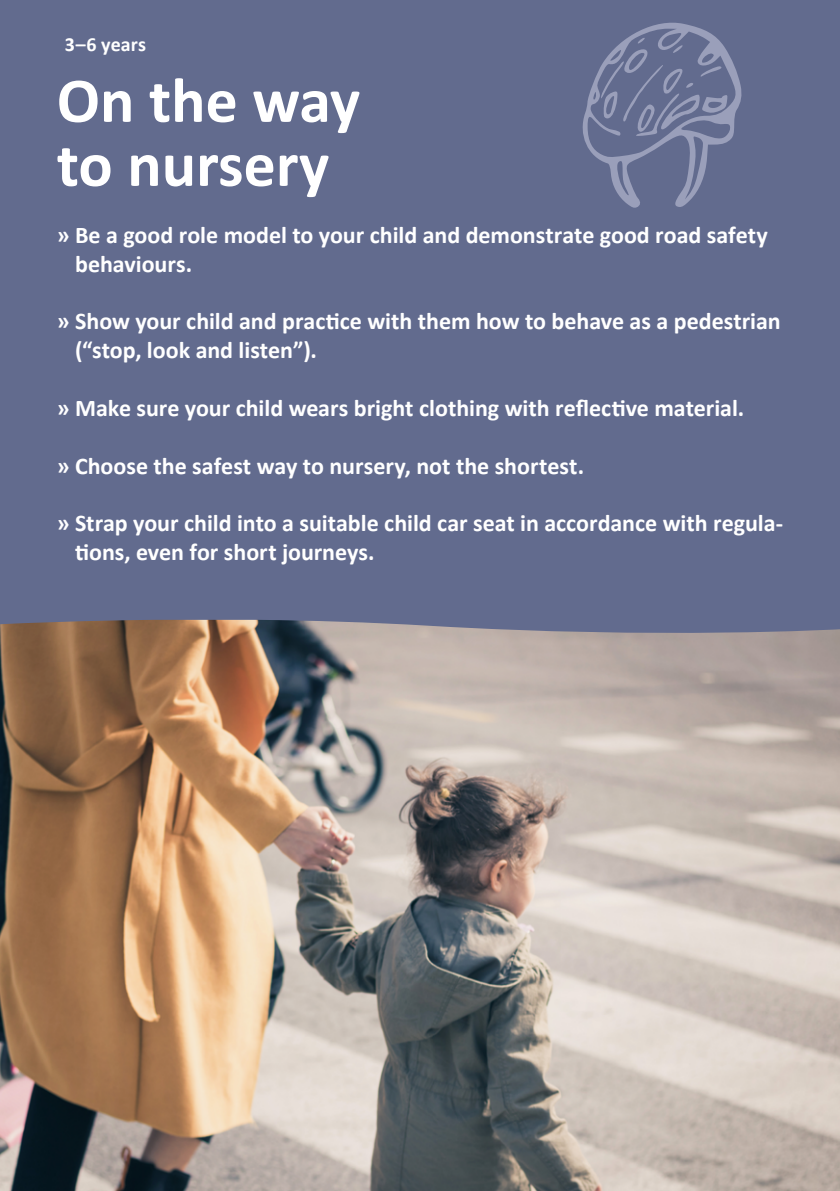
<style>
.page{position:relative;width:840px;height:1191px;background:#fff}
.page>*{position:absolute;margin:0;border:0;box-sizing:border-box;transform-origin:0 0}
.t1{font:700 64px/64px "Calibri";color:#fff}
.t2{font:700 24px/28.8px "Calibri";color:#fff}
.t3{font:700 20px "Calibri";letter-spacing:.005em;color:#fff}
</style>
<div class="page">
<div style="left:0;top:0;width:839px;height:766px;background:#626b8e"></div>
<img style="left:0;top:620px;width:839px;height:571px">
<img style="left:839px;top:0;width:1px;height:650px">
<svg style="left:582px;top:22px;width:160px;height:186px"></svg>
<p class="t3" style="left:65px;top:30px;width:83px">3–6 years</p>
<h1 class="t1" style="left:57px;top:66px;width:305px">On the way to nursery</h1>
<p class="t2" style="left:75px;top:220px;width:694px;text-indent:-18px">» Be a good role model to your child and demonstrate good road safety behaviours.</p>
<p class="t2" style="left:75px;top:306px;width:706px;text-indent:-18px">» Show your child and practice with them how to behave as a pedestrian (“stop, look and listen”).</p>
<p class="t2" style="left:57px;top:393px;width:688px">» Make sure your child wears bright clothing with reflective material.</p>
<p class="t2" style="left:57px;top:450px;width:528px">» Choose the safest way to nursery, not the shortest.</p>
<p class="t2" style="left:75px;top:508px;width:709px;text-indent:-18px">» Strap your child into a suitable child car seat in accordance with regula&shy;tions, even for short journeys.</p>
</div>
